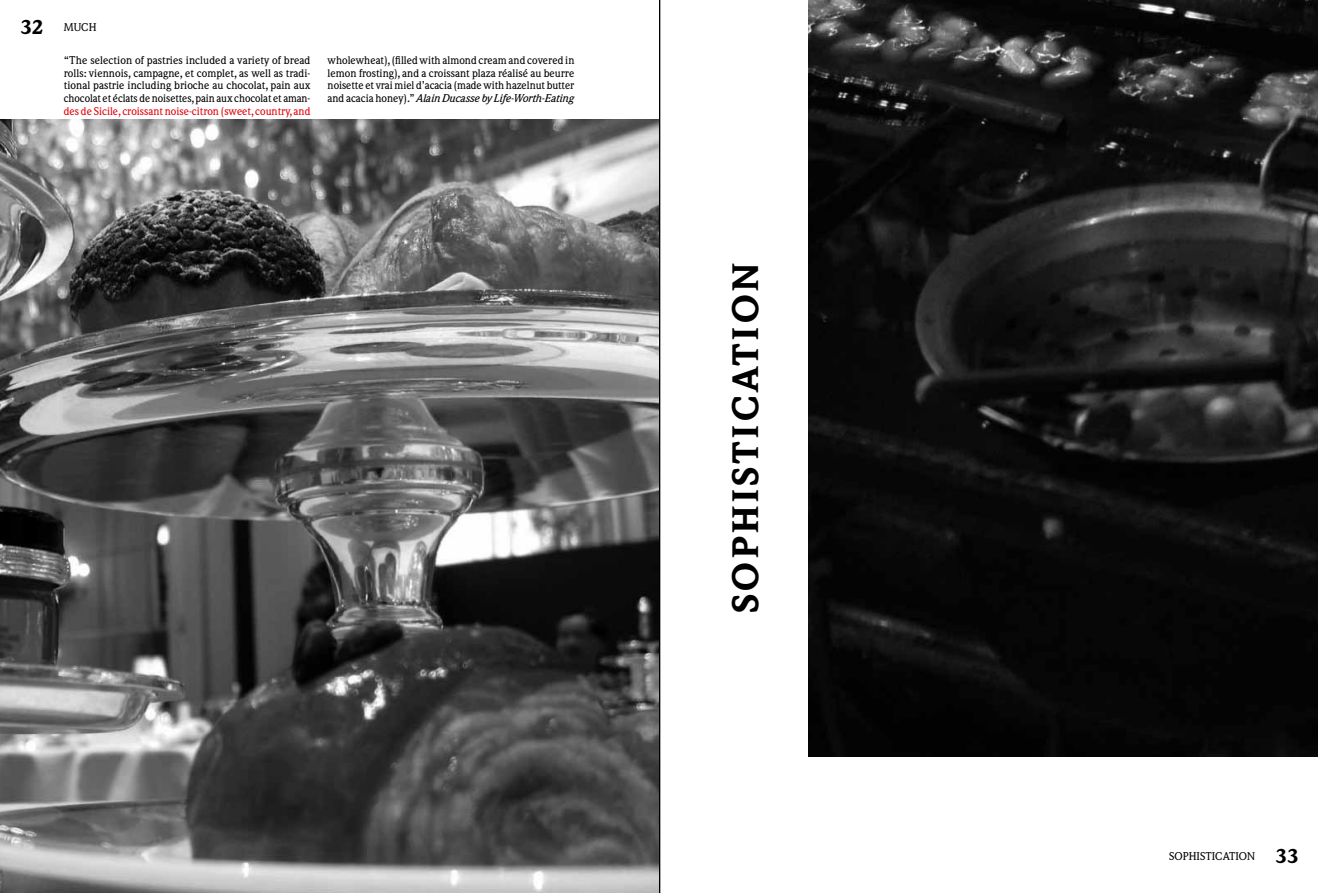
<style>
.page{position:relative;width:1319px;height:893px;background:#fff}
.page>*{position:absolute;margin:0;border:0;box-sizing:border-box;transform-origin:0 0}
.t1{font:900 36px "Weidemann Std";letter-spacing:.1em;color:#000}
.t2{font:900 19.5px "Weidemann Std";color:#000}
.t3{font:500 11.1px/12.8px "Weidemann Std";letter-spacing:-.005em;color:#000;text-align:justify}
.t4{font:500 11.1px "Weidemann Std";color:#e3000b}
.s1{font-style:italic}
</style>
<div class="page">
<img style="left:808px;top:0;width:509px;height:757px">
<img style="left:0;top:119px;width:659px;height:774px">
<hr style="left:659px;top:0;width:1px;height:893px;background:#000">
<h2 class="t2" style="left:20px;top:15px;width:25px">32</h2>
<p class="t3" style="left:64px;top:21px;width:34px">MUCH</p>
<p class="t3" style="left:64px;top:54px;width:248px">“The selection of pastries included a variety of bread rolls: viennois, campagne, et complet, as well as tradi&shy;tional pastrie including brioche au chocolat, pain aux chocolat et éclats de noisettes, pain aux chocolat et aman-</p>
<p class="t4" style="left:64px;top:104px;width:248px">des de Sicile, croissant noise-citron (sweet, country, and</p>
<p class="t3" style="left:327px;top:54px;width:248px">wholewheat), (filled with almond cream and covered in lemon frosting), and a croissant plaza réalisé au beurre noisette et vrai miel d’acacia (made with hazelnut butter and acacia honey).” <span class="s1">Alain Ducasse by Life-Worth-Eating</span></p>
<h1 class="t1" style="left:723px;top:613px;width:351px;rotate:-90deg">SOPHISTICATION</h1>
<p class="t3" style="left:1168px;top:850px;width:87px">SOPHISTICATION</p>
<h2 class="t2" style="left:1275px;top:845px;width:25px">33</h2>
</div>
